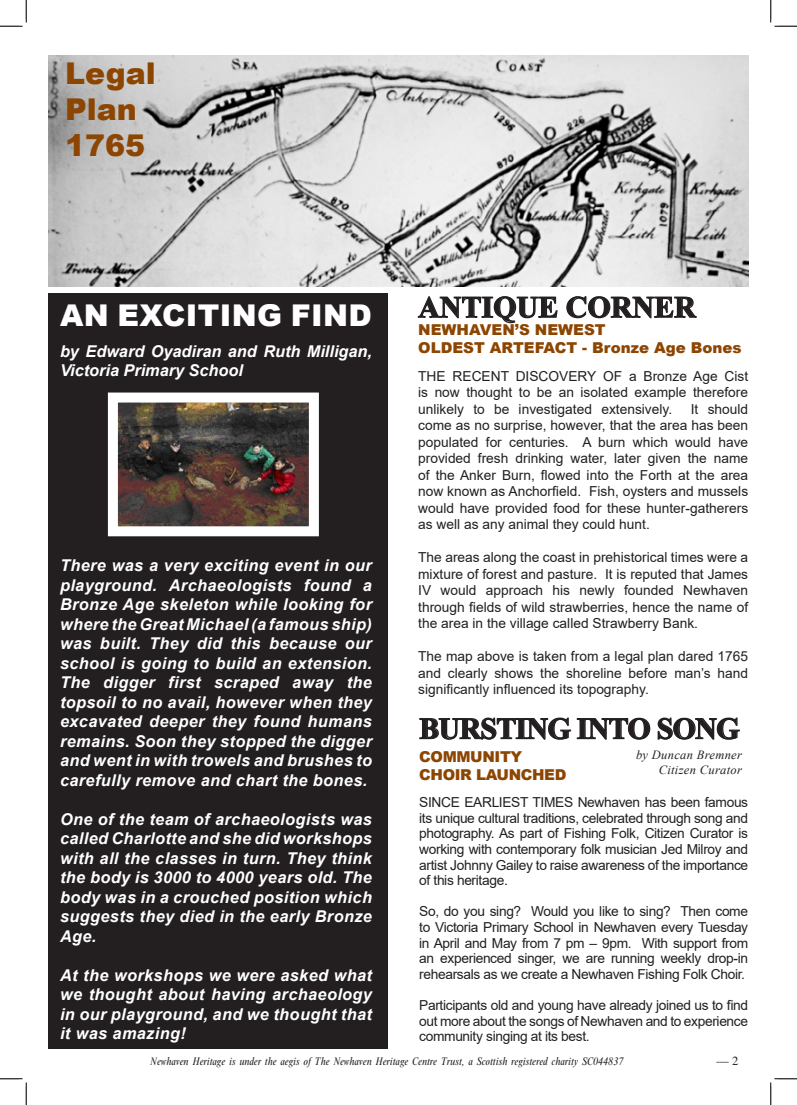
<style>
.page{position:relative;width:797px;height:1105px;background:#fff}
.page>*{position:absolute;margin:0;border:0;box-sizing:border-box;transform-origin:0 0}
.Headline{font:700 30px "Times New Roman";letter-spacing:-.025em;color:#231f20}
.Headline_Reversed{font:900 30px "Arial";letter-spacing:.01em;color:#fff}
.Headline-2{font:700 30px "Times New Roman";color:#231f20}
.Sub_heading{font:900 30px/36px "Arial";color:#8d4502}
.Heading_Reversed{font:italic 700 16.25px/19.5px "Arial";letter-spacing:.025em;color:#fff;text-align:justify}
.Heading_Reversed-2{font:italic 700 16.25px/19.5px "Arial";color:#fff}
.Sub_heading-2{font:900 15px/18px "Arial";color:#8d4502}
.Sub_heading-3{font:900 15px/18px "Arial";letter-spacing:-.025em;color:#8d4502}
.Body_Text_11{font:13.75px/16.5px "Arial";color:#231f20;text-align:justify}
.Italic_10{font:italic 12.5px "Times New Roman";letter-spacing:.025em;color:#231f20}
.Body_Text_11-2{font:12.5px "Times";color:#231f20}
.t1{font:italic condensed 11.25px "M Times";color:#231f20}
</style>
<div class="page">
<svg style="left:417px;top:296px;width:141px;height:28px"></svg>
<svg style="left:566px;top:296px;width:131px;height:23px"></svg>
<div style="left:49px;top:293px;width:339px;height:755px;background:#231f20"></div>
<img style="left:49px;top:55px;width:699px;height:232px">
<img style="left:119px;top:403px;width:189px;height:122px">
<div style="left:108px;top:392px;width:211px;height:144px;border:10px solid #fff"></div>
<svg style="left:419px;top:717px;width:232px;height:23px"></svg>
<svg style="left:657px;top:717px;width:83px;height:23px"></svg>
<svg style="left:0;top:0;width:27px;height:27px"></svg>
<svg style="left:0;top:1078px;width:27px;height:27px"></svg>
<svg style="left:770px;top:0;width:27px;height:27px"></svg>
<svg style="left:770px;top:1078px;width:27px;height:27px"></svg>
<p class="Sub_heading" style="left:65px;top:55px;width:92px">Legal<br>Plan<br>1765</p>
<p class="Headline_Reversed" style="left:60px;top:293px;width:313px">AN EXCITING FIND</p>
<p class="Heading_Reversed-2" style="left:60px;top:342px;width:313px">by Edward Oyadiran and Ruth Milligan,<br>Victoria Primary School</p>
<p class="Heading_Reversed" style="left:60px;top:556px;width:313px">There was a very exciting event in our playground. Archaeologists found a Bronze Age skeleton while looking for where the Great Michael (a famous ship) was built. They did this because our school is going to build an extension.<br>The digger first scraped away the topsoil to no avail, however when they excavated deeper they found humans remains. Soon they stopped the digger and went in with trowels and brushes to carefully remove and chart the bones.</p>
<p class="Heading_Reversed" style="left:60px;top:810px;width:313px">One of the team of archaeologists was called Charlotte and she did workshops with all the classes in turn. They think the body is 3000 to 4000 years old. The body was in a crouched position which suggests they died in the early Bronze Age.</p>
<p class="Heading_Reversed" style="left:60px;top:966px;width:313px">At the workshops we were asked what we thought about having archaeology in our playground, and we thought that it was amazing!</p>
<p class="Headline-2" style="left:418px;top:285px;width:279px">ANTIQUE CORNER</p>
<p class="Sub_heading-2" style="left:418px;top:320px;width:325px">NEWHAVEN’S NEWEST<br>OLDEST ARTEFACT - Bronze Age Bones</p>
<p class="Body_Text_11" style="left:418px;top:368px;width:331px">THE RECENT DISCOVERY OF a Bronze Age Cist is now thought to be an isolated example therefore unlikely to be investigated extensively.</p>
<p class="Body_Text_11" style="left:418px;top:401px;width:331px;text-indent:272px">It should come as no surprise, however, that the area has been populated for centuries. A burn which would have provided fresh drinking water, later given the name of the Anker Burn, flowed into the Forth at the area now known as Anchorfield. Fish, oysters and mussels would have provided food for these hunter-gatherers as well as any animal they could hunt.</p>
<p class="Body_Text_11" style="left:418px;top:549px;width:331px">The areas along the coast in prehistorical times were a mixture of forest and pasture. It is reputed that James IV would approach his newly founded Newhaven through fields of wild strawberries, hence the name of the area in the village called Strawberry Bank.</p>
<p class="Body_Text_11" style="left:418px;top:648px;width:331px">The map above is taken from a legal plan dared 1765 and clearly shows the shoreline before man’s hand significantly influenced its topography.</p>
<p class="Headline" style="left:419px;top:707px;width:322px">BURSTING INTO SONG</p>
<p class="Sub_heading-3" style="left:419px;top:747px;width:149px">COMMUNITY<br>CHOIR LAUNCHED</p>
<p class="Body_Text_11" style="left:419px;top:794px;width:330px;line-height:15.6px">SINCE EARLIEST TIMES Newhaven has been famous its unique cultural traditions, celebrated through song and photography. As part of Fishing Folk, Citizen Curator is working with contemporary folk musician Jed Milroy and artist Johnny Gailey to raise awareness of the importance of this heritage.</p>
<p class="Body_Text_11" style="left:419px;top:904px;width:330px;line-height:15.6px">So, do you sing? Would you like to sing? Then come to Victoria Primary School in Newhaven every Tuesday in April and May from 7 pm – 9pm. With support from an experienced singer, we are running weekly drop-in rehearsals as we create a Newhaven Fishing Folk Choir.</p>
<p class="Body_Text_11" style="left:419px;top:997px;width:330px;line-height:15.6px">Participants old and young have already joined us to find out more about the songs of Newhaven and to experience community singing at its best.</p>
<p class="Italic_10" style="left:636px;top:746px;width:107px">by Duncan Bremner</p>
<p class="Italic_10" style="left:658px;top:761px;width:85px">Citizen Curator</p>
<p class="t1" style="left:150px;top:1055px;width:474px">Newhaven Heritage is under the aegis of The Newhaven Heritage Centre Trust, a Scottish registered charity SC044837</p>
<p class="Body_Text_11-2" style="left:716px;top:1053px;width:23px">— 2</p>
</div>
